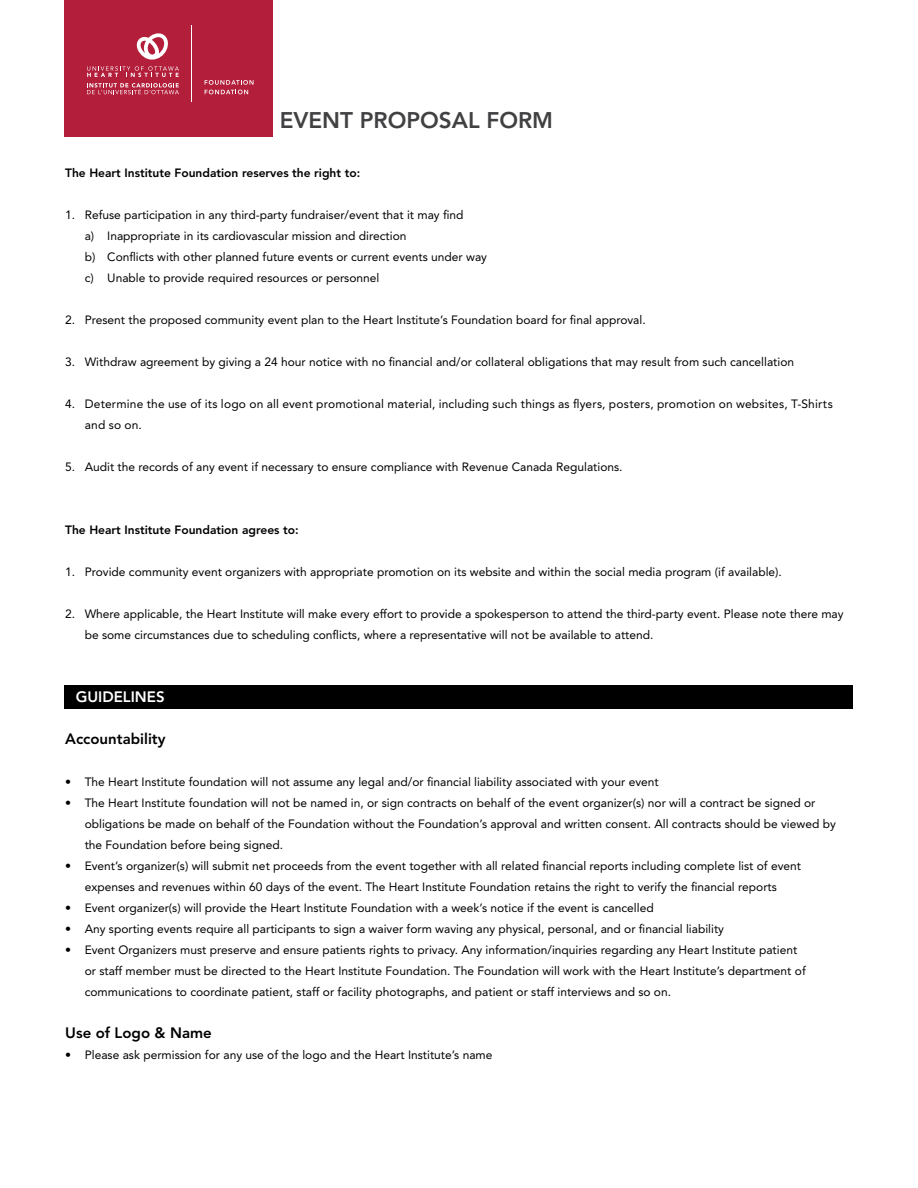
<style>
.page{position:relative;width:918px;height:1188px;background:#fff}
.page>*{position:absolute;margin:0;border:0;box-sizing:border-box;transform-origin:0 0}
.t1{font:800 22.5px "Avenir LT Std";color:#414042}
.t2{font:800 15px "Avenir LT Std";color:#000}
.t3{font:800 15px "Avenir LT Std";color:#fff}
.t4{font:12px/21px "Avenir LT Std";color:#000}
.t5{font:800 12px "Avenir LT Std";color:#000}
</style>
<div class="page">
<div style="left:65px;top:685px;width:788px;height:24px;background:#000"></div>
<div style="left:65px;top:0;width:208px;height:136px;background:#b31f3b"></div>
<hr style="left:191px;top:25px;width:1px;height:76px;background:#fff">
<svg style="left:205px;top:80px;width:49px;height:14px"></svg>
<svg style="left:136px;top:33px;width:32px;height:27px"></svg>
<svg style="left:87px;top:83px;width:92px;height:11px"></svg>
<svg style="left:87px;top:66px;width:92px;height:11px"></svg>
<h1 class="t1" style="left:280px;top:107px;width:275px">EVENT PROPOSAL FORM</h1>
<p class="t5" style="left:65px;top:166px;width:297px">The Heart Institute Foundation reserves the right to:</p>
<p class="t4" style="left:85px;top:205px;width:404px;text-indent:-20px">1. Refuse participation in any third-party fundraiser/event that it may find<br>a) Inappropriate in its cardiovascular mission and direction<br>b) Conflicts with other planned future events or current events under way c) Unable to provide required resources or personnel</p>
<p class="t4" style="left:65px;top:310px;width:582px">2. Present the proposed community event plan to the Heart Institute’s Foundation board for final approval.</p>
<p class="t4" style="left:65px;top:352px;width:730px">3. Withdraw agreement by giving a 24 hour notice with no financial and/or collateral obligations that may result from such cancellation</p>
<p class="t4" style="left:85px;top:394px;width:750px;text-indent:-20px">4. Determine the use of its logo on all event promotional material, including such things as flyers, posters, promotion on websites, T-Shirts and so on.</p>
<p class="t4" style="left:65px;top:457px;width:559px">5. Audit the records of any event if necessary to ensure compliance with Revenue Canada Regulations.</p>
<p class="t5" style="left:65px;top:523px;width:235px">The Heart Institute Foundation agrees to:</p>
<p class="t4" style="left:65px;top:562px;width:718px">1. Provide community event organizers with appropriate promotion on its website and within the social media program (if available).</p>
<p class="t4" style="left:85px;top:604px;width:760px;text-indent:-20px">2. Where applicable, the Heart Institute will make every effort to provide a spokesperson to attend the third-party event. Please note there may be some circumstances due to scheduling conflicts, where a representative will not be available to attend.</p>
<p class="t3" style="left:76px;top:688px;width:90px">GUIDELINES</p>
<p class="t2" style="left:65px;top:730px;width:102px">Accountability</p>
<p class="t4" style="left:65px;top:772px;width:595px">• The Heart Institute foundation will not assume any legal and/or financial liability associated with your event</p>
<p class="t4" style="left:85px;top:793px;width:753px;text-indent:-20px">• The Heart Institute foundation will not be named in, or sign contracts on behalf of the event organizer(s) nor will a contract be signed or obligations be made on behalf of the Foundation without the Foundation’s approval and written consent. All contracts should be viewed by the Foundation before being signed.</p>
<p class="t4" style="left:65px;top:856px;width:737px;text-align:center">• Event’s organizer(s) will submit net proceeds from the event together with all related financial reports including complete list of event expenses and revenues within 60 days of the event. The Heart Institute Foundation retains the right to verify the financial reports</p>
<p class="t4" style="left:65px;top:898px;width:590px">• Event organizer(s) will provide the Heart Institute Foundation with a week’s notice if the event is cancelled</p>
<p class="t4" style="left:65px;top:919px;width:660px">• Any sporting events require all participants to sign a waiver form waving any physical, personal, and or financial liability</p>
<p class="t4" style="left:85px;top:940px;width:723px;text-indent:-20px">• Event Organizers must preserve and ensure patients rights to privacy. Any information/inquiries regarding any Heart Institute patient or staff member must be directed to the Heart Institute Foundation. The Foundation will work with the Heart Institute’s department of communications to coordinate patient, staff or facility photographs, and patient or staff interviews and so on.</p>
<p class="t2" style="left:65px;top:1024px;width:148px">Use of Logo &amp; Name</p>
<p class="t4" style="left:65px;top:1045px;width:429px">• Please ask permission for any use of the logo and the Heart Institute’s name</p>
</div>
